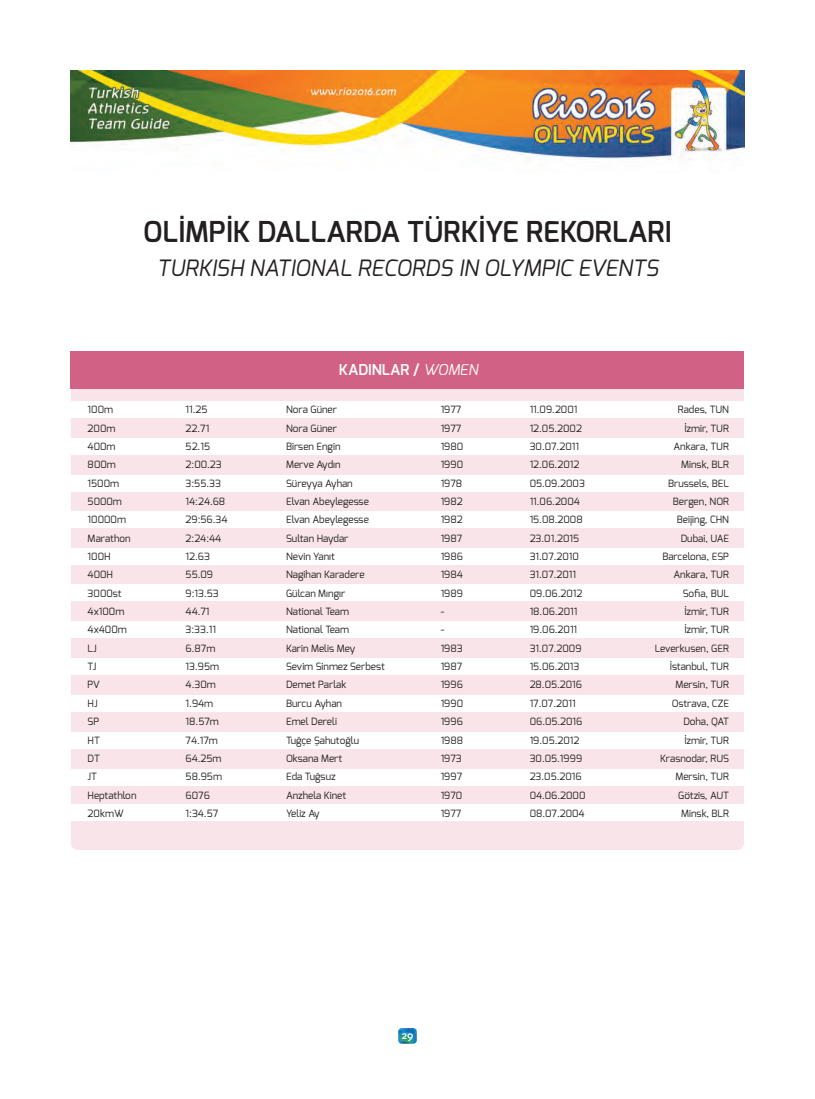
<style>
.page{position:relative;width:815px;height:1099px;background:#fff}
.page>*{position:absolute;margin:0;border:0;box-sizing:border-box;transform-origin:0 0}
.t1{font:600 28.75px "Exo";color:#231f20}
.t2{font:italic 22.5px "Exo";color:#231f20}
.t3{font:600 15px "Exo";color:#fff}
.t4{font:10px "Exo";color:#231f20}
.t5{font:700 10px "Banksia";color:#fff}
.s1{font-weight:400;font-style:italic}
</style>
<div class="page">
<img style="left:71px;top:71px;width:673px;height:89px">
<img style="left:398px;top:1028px;width:19px;height:15px;border-radius:4px">
<div style="left:71px;top:351px;width:673px;height:499px;background:#f8e4e9;border-radius:7px"></div>
<div style="left:71px;top:475px;width:673px;height:17px;background:#fff"></div>
<div style="left:71px;top:438px;width:673px;height:16px;background:#fff"></div>
<div style="left:71px;top:401px;width:673px;height:17px;background:#fff"></div>
<div style="left:71px;top:511px;width:673px;height:16px;background:#fff"></div>
<div style="left:71px;top:548px;width:673px;height:17px;background:#fff"></div>
<div style="left:71px;top:620px;width:673px;height:17px;background:#fff"></div>
<div style="left:71px;top:658px;width:673px;height:17px;background:#fff"></div>
<div style="left:71px;top:695px;width:673px;height:17px;background:#fff"></div>
<div style="left:71px;top:732px;width:673px;height:16px;background:#fff"></div>
<div style="left:71px;top:769px;width:673px;height:16px;background:#fff"></div>
<div style="left:71px;top:804px;width:673px;height:17px;background:#fff"></div>
<div style="left:71px;top:584px;width:673px;height:16px;background:#fff"></div>
<div style="left:71px;top:351px;width:673px;height:37px;background:#d26285"></div>
<h1 class="t1" style="left:143px;top:220px;width:530px">OLİMPİK DALLARDA TÜRKİYE REKORLARI</h1>
<h2 class="t2" style="left:157px;top:255px;width:503px">TURKISH NATIONAL RECORDS IN OLYMPIC EVENTS</h2>
<h3 class="t3" style="left:339px;top:363px;width:141px">KADINLAR / <span class="s1">WOMEN</span></h3>
<p class="t4" style="left:88px;top:404px;width:27px">100m</p>
<p class="t4" style="left:186px;top:404px;width:23px">11.25</p>
<p class="t4" style="left:286px;top:404px;width:52px">Nora Güner</p>
<p class="t4" style="left:441px;top:404px;width:22px">1977</p>
<p class="t4" style="left:530px;top:404px;width:49px">11.09.2001</p>
<p class="t4" style="left:678px;top:404px;width:53px">Rades, TUN</p>
<p class="t4" style="left:88px;top:422px;width:29px">200m</p>
<p class="t4" style="left:186px;top:422px;width:25px">22.71</p>
<p class="t4" style="left:286px;top:422px;width:52px">Nora Güner</p>
<p class="t4" style="left:441px;top:422px;width:22px">1977</p>
<p class="t4" style="left:530px;top:422px;width:54px">12.05.2002</p>
<p class="t4" style="left:684px;top:422px;width:46px">İzmir, TUR</p>
<p class="t4" style="left:88px;top:440px;width:29px">400m</p>
<p class="t4" style="left:186px;top:440px;width:26px">52.15</p>
<p class="t4" style="left:286px;top:440px;width:56px">Birsen Engin</p>
<p class="t4" style="left:441px;top:440px;width:24px">1980</p>
<p class="t4" style="left:530px;top:440px;width:51px">30.07.2011</p>
<p class="t4" style="left:674px;top:440px;width:57px">Ankara, TUR</p>
<p class="t4" style="left:88px;top:459px;width:30px">800m</p>
<p class="t4" style="left:186px;top:459px;width:38px">2:00.23</p>
<p class="t4" style="left:286px;top:459px;width:56px">Merve Aydın</p>
<p class="t4" style="left:441px;top:459px;width:24px">1990</p>
<p class="t4" style="left:530px;top:459px;width:51px">12.06.2012</p>
<p class="t4" style="left:681px;top:459px;width:49px">Minsk, BLR</p>
<p class="t4" style="left:88px;top:477px;width:33px">1500m</p>
<p class="t4" style="left:186px;top:477px;width:37px">3:55.33</p>
<p class="t4" style="left:286px;top:477px;width:68px">Süreyya Ayhan</p>
<p class="t4" style="left:441px;top:477px;width:23px">1978</p>
<p class="t4" style="left:530px;top:477px;width:57px">05.09.2003</p>
<p class="t4" style="left:668px;top:477px;width:62px">Brussels, BEL</p>
<p class="t4" style="left:88px;top:495px;width:36px">5000m</p>
<p class="t4" style="left:186px;top:495px;width:41px">14:24.68</p>
<p class="t4" style="left:286px;top:495px;width:84px">Elvan Abeylegesse</p>
<p class="t4" style="left:441px;top:495px;width:24px">1982</p>
<p class="t4" style="left:530px;top:495px;width:52px">11.06.2004</p>
<p class="t4" style="left:673px;top:495px;width:58px">Bergen, NOR</p>
<p class="t4" style="left:88px;top:514px;width:40px">10000m</p>
<p class="t4" style="left:186px;top:514px;width:43px">29:56.34</p>
<p class="t4" style="left:286px;top:514px;width:84px">Elvan Abeylegesse</p>
<p class="t4" style="left:441px;top:514px;width:24px">1982</p>
<p class="t4" style="left:530px;top:514px;width:55px">15.08.2008</p>
<p class="t4" style="left:677px;top:514px;width:54px">Beijing, CHN</p>
<p class="t4" style="left:88px;top:532px;width:44px">Marathon</p>
<p class="t4" style="left:186px;top:532px;width:37px">2:24:44</p>
<p class="t4" style="left:286px;top:532px;width:64px">Sultan Haydar</p>
<p class="t4" style="left:441px;top:532px;width:23px">1987</p>
<p class="t4" style="left:530px;top:532px;width:51px">23.01.2015</p>
<p class="t4" style="left:681px;top:532px;width:50px">Dubai, UAE</p>
<p class="t4" style="left:88px;top:550px;width:24px">100H</p>
<p class="t4" style="left:186px;top:550px;width:26px">12.63</p>
<p class="t4" style="left:286px;top:550px;width:50px">Nevin Yanıt</p>
<p class="t4" style="left:441px;top:550px;width:24px">1986</p>
<p class="t4" style="left:530px;top:550px;width:51px">31.07.2010</p>
<p class="t4" style="left:662px;top:550px;width:68px">Barcelona, ESP</p>
<p class="t4" style="left:88px;top:569px;width:27px">400H</p>
<p class="t4" style="left:186px;top:569px;width:29px">55.09</p>
<p class="t4" style="left:286px;top:569px;width:80px">Nagihan Karadere</p>
<p class="t4" style="left:441px;top:569px;width:24px">1984</p>
<p class="t4" style="left:530px;top:569px;width:48px">31.07.2011</p>
<p class="t4" style="left:674px;top:569px;width:57px">Ankara, TUR</p>
<p class="t4" style="left:88px;top:587px;width:35px">3000st</p>
<p class="t4" style="left:186px;top:587px;width:35px">9:13.53</p>
<p class="t4" style="left:286px;top:587px;width:61px">Gülcan Mıngır</p>
<p class="t4" style="left:441px;top:587px;width:24px">1989</p>
<p class="t4" style="left:530px;top:587px;width:54px">09.06.2012</p>
<p class="t4" style="left:683px;top:587px;width:48px">Sofia, BUL</p>
<p class="t4" style="left:88px;top:605px;width:38px">4x100m</p>
<p class="t4" style="left:186px;top:605px;width:25px">44.71</p>
<p class="t4" style="left:286px;top:605px;width:65px">National Team</p>
<p class="t4" style="left:441px;top:605px;width:5px">-</p>
<p class="t4" style="left:530px;top:605px;width:49px">18.06.2011</p>
<p class="t4" style="left:684px;top:605px;width:46px">İzmir, TUR</p>
<p class="t4" style="left:88px;top:624px;width:41px">4x400m</p>
<p class="t4" style="left:186px;top:624px;width:32px">3:33.11</p>
<p class="t4" style="left:286px;top:624px;width:65px">National Team</p>
<p class="t4" style="left:441px;top:624px;width:5px">-</p>
<p class="t4" style="left:530px;top:624px;width:49px">19.06.2011</p>
<p class="t4" style="left:684px;top:624px;width:46px">İzmir, TUR</p>
<p class="t4" style="left:88px;top:642px;width:11px">LJ</p>
<p class="t4" style="left:186px;top:642px;width:31px">6.87m</p>
<p class="t4" style="left:286px;top:642px;width:71px">Karin Melis Mey</p>
<p class="t4" style="left:441px;top:642px;width:24px">1983</p>
<p class="t4" style="left:530px;top:642px;width:53px">31.07.2009</p>
<p class="t4" style="left:655px;top:642px;width:76px">Leverkusen, GER</p>
<p class="t4" style="left:88px;top:660px;width:10px">TJ</p>
<p class="t4" style="left:186px;top:660px;width:35px">13.95m</p>
<p class="t4" style="left:286px;top:660px;width:100px">Sevim Sinmez Serbest</p>
<p class="t4" style="left:441px;top:660px;width:23px">1987</p>
<p class="t4" style="left:530px;top:660px;width:51px">15.06.2013</p>
<p class="t4" style="left:670px;top:660px;width:61px">İstanbul, TUR</p>
<p class="t4" style="left:88px;top:679px;width:14px">PV</p>
<p class="t4" style="left:186px;top:679px;width:32px">4.30m</p>
<p class="t4" style="left:286px;top:679px;width:62px">Demet Parlak</p>
<p class="t4" style="left:441px;top:679px;width:24px">1996</p>
<p class="t4" style="left:530px;top:679px;width:54px">28.05.2016</p>
<p class="t4" style="left:675px;top:679px;width:55px">Mersin, TUR</p>
<p class="t4" style="left:88px;top:697px;width:11px">HJ</p>
<p class="t4" style="left:186px;top:697px;width:29px">1.94m</p>
<p class="t4" style="left:286px;top:697px;width:57px">Burcu Ayhan</p>
<p class="t4" style="left:441px;top:697px;width:24px">1990</p>
<p class="t4" style="left:530px;top:697px;width:48px">17.07.2011</p>
<p class="t4" style="left:672px;top:697px;width:59px">Ostrava, CZE</p>
<p class="t4" style="left:88px;top:715px;width:13px">SP</p>
<p class="t4" style="left:186px;top:715px;width:35px">18.57m</p>
<p class="t4" style="left:286px;top:715px;width:52px">Emel Dereli</p>
<p class="t4" style="left:441px;top:715px;width:24px">1996</p>
<p class="t4" style="left:530px;top:715px;width:54px">06.05.2016</p>
<p class="t4" style="left:683px;top:715px;width:47px">Doha, QAT</p>
<p class="t4" style="left:88px;top:734px;width:14px">HT</p>
<p class="t4" style="left:186px;top:734px;width:34px">74.17m</p>
<p class="t4" style="left:286px;top:734px;width:75px">Tuğçe Şahutoğlu</p>
<p class="t4" style="left:441px;top:734px;width:24px">1988</p>
<p class="t4" style="left:530px;top:734px;width:51px">19.05.2012</p>
<p class="t4" style="left:684px;top:734px;width:46px">İzmir, TUR</p>
<p class="t4" style="left:88px;top:752px;width:14px">DT</p>
<p class="t4" style="left:186px;top:752px;width:37px">64.25m</p>
<p class="t4" style="left:286px;top:752px;width:58px">Oksana Mert</p>
<p class="t4" style="left:441px;top:752px;width:23px">1973</p>
<p class="t4" style="left:530px;top:752px;width:54px">30.05.1999</p>
<p class="t4" style="left:660px;top:752px;width:70px">Krasnodar, RUS</p>
<p class="t4" style="left:88px;top:770px;width:11px">JT</p>
<p class="t4" style="left:186px;top:770px;width:38px">58.95m</p>
<p class="t4" style="left:286px;top:770px;width:51px">Eda Tuğsuz</p>
<p class="t4" style="left:441px;top:770px;width:23px">1997</p>
<p class="t4" style="left:530px;top:770px;width:54px">23.05.2016</p>
<p class="t4" style="left:675px;top:770px;width:55px">Mersin, TUR</p>
<p class="t4" style="left:88px;top:789px;width:50px">Heptathlon</p>
<p class="t4" style="left:186px;top:789px;width:26px">6076</p>
<p class="t4" style="left:286px;top:789px;width:62px">Anzhela Kinet</p>
<p class="t4" style="left:441px;top:789px;width:23px">1970</p>
<p class="t4" style="left:530px;top:789px;width:57px">04.06.2000</p>
<p class="t4" style="left:678px;top:789px;width:52px">Götzis, AUT</p>
<p class="t4" style="left:88px;top:807px;width:38px">20kmW</p>
<p class="t4" style="left:186px;top:807px;width:34px">1:34.57</p>
<p class="t4" style="left:286px;top:807px;width:35px">Yeliz Ay</p>
<p class="t4" style="left:441px;top:807px;width:22px">1977</p>
<p class="t4" style="left:530px;top:807px;width:56px">08.07.2004</p>
<p class="t4" style="left:681px;top:807px;width:49px">Minsk, BLR</p>
<p class="t5" style="left:401px;top:1029px;width:14px">29</p>
</div>
